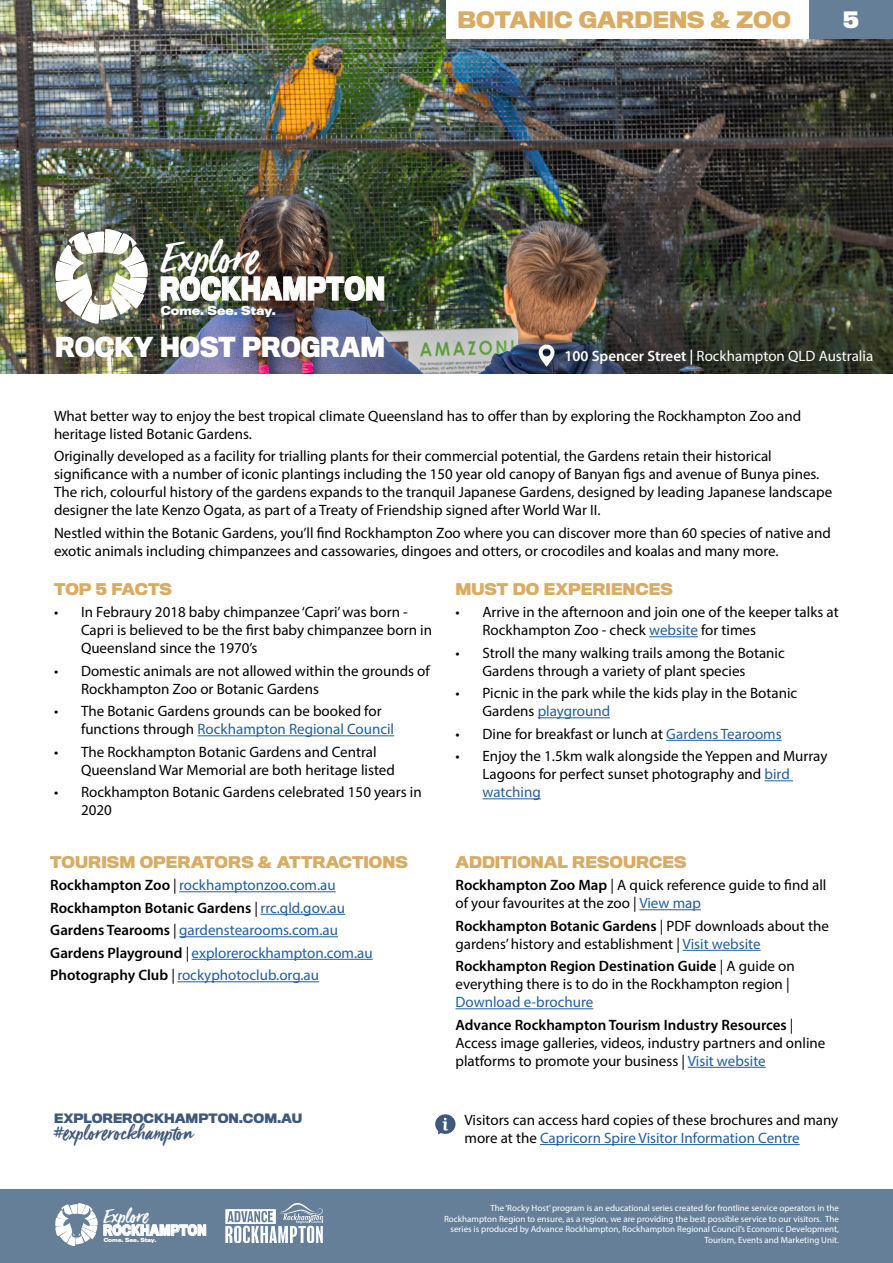
<style>
.page{position:relative;width:893px;height:1263px;background:#fff}
.page>*{position:absolute;margin:0;border:0;box-sizing:border-box;transform-origin:0 0}
.t1{font:48px "Viva Beautiful Pro";color:#fff}
.t2{font:700 29.4px "Titling Gothic FB";letter-spacing:.02em;color:#fff;scale:.77 1}
.t3{font:700 25.5px "Titling Gothic FB Narrow";color:#fff}
.t4{font:22.5px "Viva Beautiful Pro";letter-spacing:.01em;color:#3f597d}
.t5{font:21.9px "Viva Beautiful Pro";color:#fff}
.t6{font:700 21px "Titling Gothic FB";color:#d8ac64}
.t7{font:700 21px "Titling Gothic FB";color:#fff}
.t8{font:15px/18px "Myriad Pro";color:#000}
.t9{font:15px/22.5px "Myriad Pro";color:#215e9e}
.t10{font:700 15px "Titling Gothic FB";color:#d8ac64}
.t11{font:600 15px/22.5px "Myriad Pro";color:#000}
.t12{font:15px "Myriad Pro";color:#fff}
.t13{font:700 13.35px "Titling Gothic FB";letter-spacing:.02em;color:#fff;scale:.78 1}
.t14{font:700 12px "Titling Gothic FB";color:#3f597d}
.t15{font:700 11.55px "Titling Gothic FB";color:#fff}
.t16{font:9px/10.8px "Myriad Pro";color:#fff;text-align:right}
.t17{font:700 5.25px "Titling Gothic FB";color:#fff}
.s1{font-weight:600}
.s2{color:#215e9e}
.s3{font-weight:600;color:#000}
.s4{color:#000}
.s5{font-weight:400;color:#215e9e}
.s6{font-weight:400}
</style>
<div class="page">
<img style="left:0;top:0;width:893px;height:374px">
<div style="left:583px;top:0;width:310px;height:39px;background:#667f98"></div>
<hr style="left:197px;top:735px;width:197px;height:1px;background:#215e9e">
<hr style="left:649px;top:636px;width:49px;height:1px;background:#215e9e">
<hr style="left:538px;top:717px;width:72px;height:1px;background:#215e9e">
<hr style="left:666px;top:740px;width:116px;height:1px;background:#215e9e">
<svg style="left:765px;top:780px;width:28px;height:1px"></svg>
<hr style="left:482px;top:798px;width:59px;height:1px;background:#215e9e">
<hr style="left:639px;top:909px;width:62px;height:1px;background:#215e9e">
<hr style="left:683px;top:950px;width:78px;height:1px;background:#215e9e">
<hr style="left:455px;top:1008px;width:138px;height:1px;background:#215e9e">
<hr style="left:688px;top:1067px;width:78px;height:1px;background:#215e9e">
<div style="left:446px;top:0;width:363px;height:39px;background:#fff"></div>
<svg style="left:539px;top:344px;width:15px;height:23px"></svg>
<hr style="left:179px;top:891px;width:157px;height:1px;background:#215e9e">
<hr style="left:260px;top:914px;width:85px;height:1px;background:#215e9e">
<hr style="left:179px;top:936px;width:159px;height:1px;background:#215e9e">
<hr style="left:192px;top:959px;width:181px;height:1px;background:#215e9e">
<hr style="left:177px;top:981px;width:142px;height:1px;background:#215e9e">
<img style="left:55px;top:229px;width:93px;height:95px">
<svg style="left:435px;top:1114px;width:20px;height:20px"></svg>
<div style="left:0;top:1189px;width:893px;height:74px;background:#667f98"></div>
<hr style="left:540px;top:1144px;width:260px;height:1px;background:#215e9e">
<svg style="left:55px;top:1203px;width:43px;height:43px"></svg>
<svg style="left:225px;top:1204px;width:98px;height:38px"></svg>
<h3 class="t6" style="left:457px;top:6px;width:335px">BOTANIC GARDENS &amp; ZOO</h3>
<h3 class="t7" style="left:843px;top:6px;width:17px">5</h3>
<h1 class="t1" style="left:162px;top:226px;width:97px">Explore</h1>
<h2 class="t2" style="left:160px;top:270px;width:294px">ROCKHAMPTON</h2>
<p class="t15" style="left:161px;top:303px;width:116px">Come. See. Stay.</p>
<h3 class="t3" style="left:55px;top:332px;width:331px">ROCKY HOST PROGRAM</h3>
<p class="t12" style="left:564px;top:346px;width:310px"><span class="s1">100 Spencer Street |</span> Rockhampton QLD Australia</p>
<p class="t8" style="left:54px;top:407px;width:749px">What better way to enjoy the best tropical climate Queensland has to offer than by exploring the Rockhampton Zoo and heritage listed Botanic Gardens.</p>
<p class="t8" style="left:54px;top:447px;width:780px">Originally developed as a facility for trialling plants for their commercial potential, the Gardens retain their historical significance with a number of iconic plantings including the 150 year old canopy of Banyan figs and avenue of Bunya pines.<br>The rich, colourful history of the gardens expands to the tranquil Japanese Gardens, designed by leading Japanese landscape designer the late Kenzo Ogata, as part of a Treaty of Friendship signed after World War II.</p>
<p class="t8" style="left:54px;top:524px;width:778px">Nestled within the Botanic Gardens, you’ll find Rockhampton Zoo where you can discover more than 60 species of native and exotic animals including chimpanzees and cassowaries, dingoes and otters, or crocodiles and koalas and many more.</p>
<p class="t10" style="left:54px;top:580px;width:120px">TOP 5 FACTS</p>
<p class="t8" style="left:81px;top:603px;width:353px;text-indent:-27px">• In Febraury 2018 baby chimpanzee ‘Capri’ was born -<br>Capri is believed to be the first baby chimpanzee born in<br>Queensland since the 1970’s</p>
<p class="t8" style="left:81px;top:661px;width:350px;text-indent:-27px">• Domestic animals are not allowed within the grounds of<br>Rockhampton Zoo or Botanic Gardens</p>
<p class="t8" style="left:81px;top:702px;width:315px;text-indent:-27px">• The Botanic Gardens grounds can be booked for functions through <span class="s2">Rockhampton Regional Council</span></p>
<p class="t8" style="left:81px;top:742px;width:315px;text-indent:-27px">• The Rockhampton Botanic Gardens and Central<br>Queensland War Memorial are both heritage listed</p>
<p class="t8" style="left:81px;top:783px;width:342px;text-indent:-27px">• Rockhampton Botanic Gardens celebrated 150 years in<br>2020</p>
<p class="t10" style="left:455px;top:580px;width:219px">MUST DO EXPERIENCES</p>
<p class="t8" style="left:482px;top:603px;width:358px;text-indent:-27px">• Arrive in the afternoon and join one of the keeper talks at<br>Rockhampton Zoo - check <span class="s2">website</span> for times</p>
<p class="t8" style="left:482px;top:643px;width:304px;text-indent:-27px">• Stroll the many walking trails among the Botanic<br>Gardens through a variety of plant species</p>
<p class="t8" style="left:482px;top:684px;width:316px;text-indent:-27px">• Picnic in the park while the kids play in the Botanic<br>Gardens <span class="s2">playground</span></p>
<p class="t8" style="left:455px;top:724px;width:328px">• Dine for breakfast or lunch at <span class="s2">Gardens Tearooms</span></p>
<p class="t8" style="left:482px;top:747px;width:346px;text-indent:-27px">• Enjoy the 1.5km walk alongside the Yeppen and Murray<br>Lagoons for perfect sunset photography and <span class="s2">bird watching</span></p>
<p class="t10" style="left:50px;top:853px;width:359px">TOURISM OPERATORS &amp; ATTRACTIONS</p>
<p class="t9" style="left:50px;top:874px;width:324px"><span class="s3">Rockhampton Zoo</span> <span class="s4">|</span> rockhamptonzoo.com.au <span class="s3">Rockhampton Botanic Gardens</span> <span class="s4">|</span> rrc.qld.gov.au <span class="s3">Gardens Tearooms</span> <span class="s4">|</span> gardenstearooms.com.au <span class="s3">Gardens Playground</span> <span class="s4">|</span> explorerockhampton.com.au <span class="s3">Photography Club</span> <span class="s4">|</span> rockyphotoclub.org.au</p>
<p class="t10" style="left:455px;top:853px;width:233px">ADDITIONAL RESOURCES</p>
<p class="t8" style="left:455px;top:876px;width:372px"><span class="s1">Rockhampton Zoo Map</span> | A quick reference guide to find all of your favourites at the zoo | <span class="s2">View map</span></p>
<p class="t8" style="left:455px;top:916px;width:375px"><span class="s1">Rockhampton Botanic Gardens</span> | PDF downloads about the gardens’ history and establishment | <span class="s2">Visit website</span></p>
<p class="t8" style="left:455px;top:957px;width:341px"><span class="s1">Rockhampton Region Destination Guide</span> | A guide on everything there is to do in the Rockhampton region |</p>
<p class="t11" style="left:455px;top:991px;width:339px"><span class="s5">Download e-brochure<br></span>Advance Rockhampton Tourism Industry Resources <span class="s6">|</span></p>
<p class="t8" style="left:455px;top:1033px;width:371px">Access image galleries, videos, industry partners and online platforms to promote your business | <span class="s2">Visit website</span></p>
<p class="t14" style="left:54px;top:1111px;width:250px">EXPLOREROCKHAMPTON.COM.AU</p>
<h3 class="t4" style="left:54px;top:1118px;width:141px">#explorerockhampton</h3>
<p class="t8" style="left:464px;top:1111px;width:375px">Visitors can access hard copies of these brochures and many more at the <span class="s2">Capricorn Spire Visitor Information Centre</span></p>
<h3 class="t5" style="left:104px;top:1201px;width:45px">Explore</h3>
<p class="t13" style="left:103px;top:1222px;width:134px">ROCKHAMPTON</p>
<p class="t17" style="left:104px;top:1237px;width:54px">Come. See. Stay.</p>
<p class="t16" style="left:444px;top:1202px;width:396px">The ‘Rocky Host’ program is an educational series created for frontline service operators in the Rockhampton Region to ensure, as a region, we are providing the best possible service to our visitors. The series is produced by Advance Rockhampton, Rockhampton Regional Council’s Economic Development, Tourism, Events and Marketing Unit.</p>
</div>
